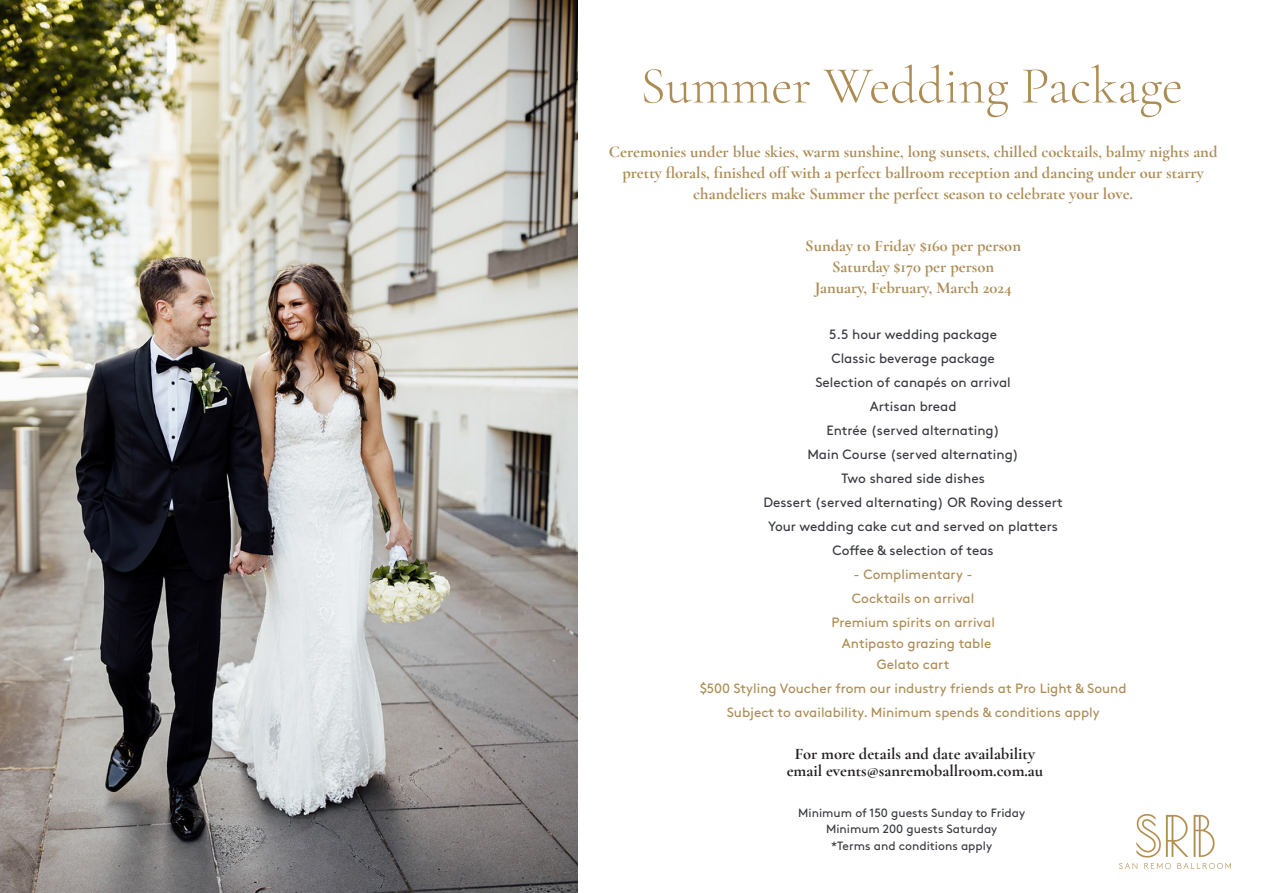
<style>
.page{position:relative;width:1263px;height:893px;background:#fff}
.page>*{position:absolute;margin:0;border:0;box-sizing:border-box;transform-origin:0 0}
.t1{font:300 52.5px "Cormorant Garamond";color:#ad8c54}
.t2{font:700 16.5px/21px "Cormorant Garamond";color:#ad8c54;text-align:center}
.t3{font:700 16.5px "Cormorant Garamond";color:#231f20}
.t4{font:13.5px "Brown Std";color:#383a42}
.t5{font:13.5px "Brown Std";color:#ad8c54}
.t6{font:12px "Brown Std";color:#383a42}
</style>
<div class="page">
<img style="left:0;top:0;width:577px;height:893px">
<img style="left:1119px;top:814px;width:112px;height:55px">
<p class="t1" style="left:640px;top:54px;width:544px">Summer Wedding Package</p>
<p class="t2" style="left:609px;top:141px;width:610px">Ceremonies under blue skies, warm sunshine, long sunsets, chilled cocktails, balmy nights and pretty florals, finished off with a perfect ballroom reception and dancing under our starry chandeliers make Summer the perfect season to celebrate your love.</p>
<p class="t2" style="left:805px;top:235px;width:217px">Sunday to Friday $160 per person</p>
<p class="t2" style="left:832px;top:256px;width:164px">Saturday $170 per person</p>
<p class="t2" style="left:815px;top:277px;width:198px">January, February, March 2024</p>
<p class="t4" style="left:829px;top:327px;width:169px">5.5 hour wedding package</p>
<p class="t4" style="left:831px;top:351px;width:165px">Classic beverage package</p>
<p class="t4" style="left:815px;top:375px;width:197px">Selection of canapés on arrival</p>
<p class="t4" style="left:870px;top:399px;width:88px">Artisan bread</p>
<p class="t4" style="left:826px;top:423px;width:175px">Entrée (served alternating)</p>
<p class="t4" style="left:807px;top:447px;width:213px">Main Course (served alternating)</p>
<p class="t4" style="left:841px;top:471px;width:145px">Two shared side dishes</p>
<p class="t4" style="left:763px;top:495px;width:301px">Dessert (served alternating) OR Roving dessert</p>
<p class="t4" style="left:768px;top:519px;width:291px">Your wedding cake cut and served on platters</p>
<p class="t4" style="left:832px;top:543px;width:163px">Coffee &amp; selection of teas</p>
<p class="t5" style="left:853px;top:567px;width:121px">- Complimentary -</p>
<p class="t5" style="left:852px;top:591px;width:124px">Cocktails on arrival</p>
<p class="t5" style="left:831px;top:615px;width:165px">Premium spirits on arrival</p>
<p class="t5" style="left:842px;top:636px;width:151px">Antipasto grazing table</p>
<p class="t5" style="left:877px;top:657px;width:74px">Gelato cart</p>
<p class="t5" style="left:700px;top:681px;width:428px">$500 Styling Voucher from our industry friends at Pro Light &amp; Sound</p>
<p class="t5" style="left:727px;top:705px;width:374px">Subject to availability. Minimum spends &amp; conditions apply</p>
<p class="t3" style="left:795px;top:744px;width:242px">For more details and date availability</p>
<p class="t3" style="left:787px;top:760px;width:258px">email events@sanremoballroom.com.au</p>
<p class="t6" style="left:798px;top:806px;width:228px">Minimum of 150 guests Sunday to Friday</p>
<p class="t6" style="left:826px;top:822px;width:173px">Minimum 200 guests Saturday</p>
<p class="t6" style="left:831px;top:839px;width:162px">*Terms and conditions apply</p>
</div>
